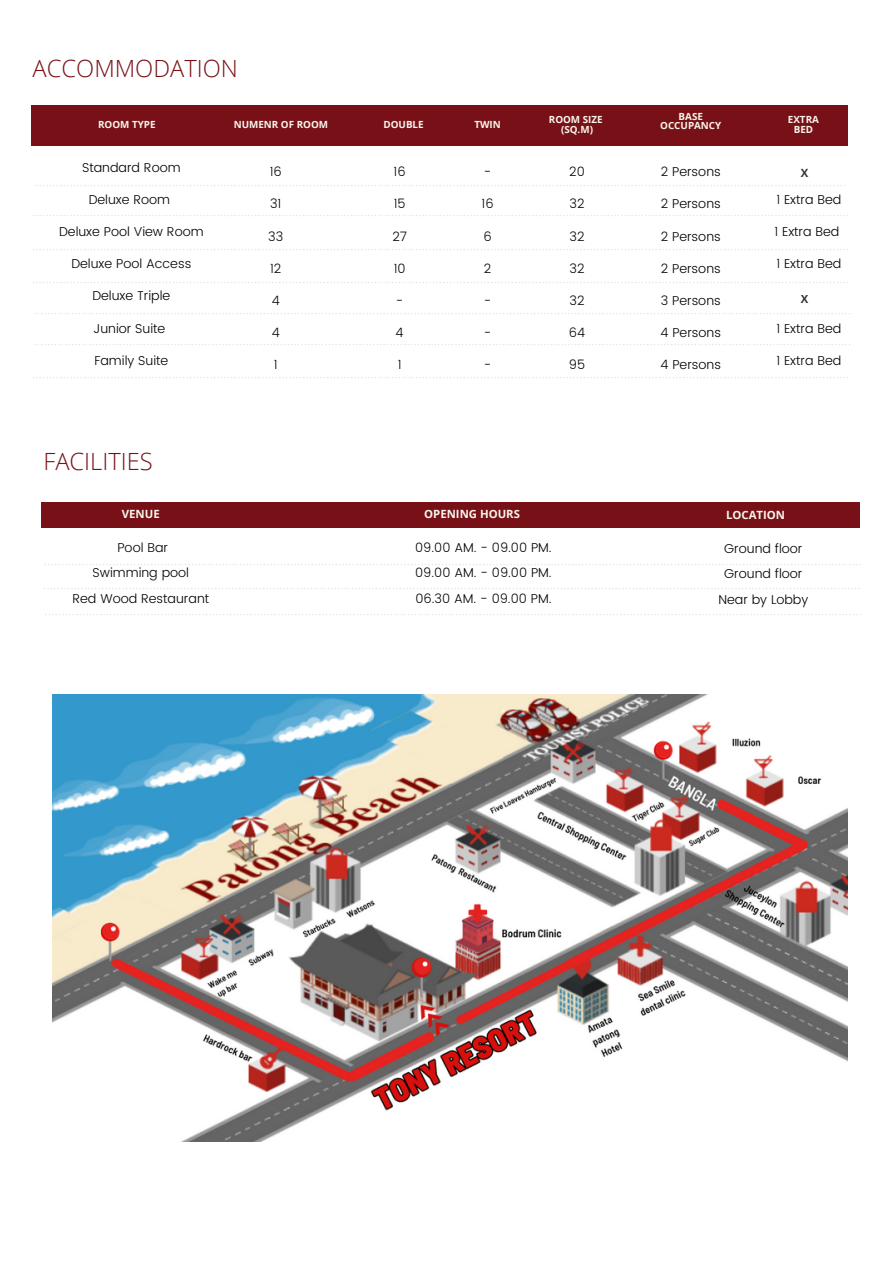
<style>
.page{position:relative;width:893px;height:1264px;background:#fff}
.page>*{position:absolute;margin:0;border:0;box-sizing:border-box;transform-origin:0 0}
.t1{font:300 23.7px "Open Sans";color:#771117}
.t2{font:300 14.4px "Open Sans";color:#dcdee6}
.t3{font:300 12.9px "Poppins";color:#000}
.t4{font:700 11.4px "Open Sans";color:#f9f5eb}
.t5{font:700 11.4px "Open Sans";color:#000}
.t6{font:700 9.9px "Open Sans";color:#f9f5eb}
</style>
<div class="page">
<div style="left:31px;top:105px;width:816px;height:41px;background:#771117"></div>
<div style="left:41px;top:502px;width:819px;height:25px;background:#771117"></div>
<img style="left:53px;top:694px;width:794px;height:447px">
<p class="t1" style="left:33px;top:52px;width:207px">ACCOMMODATION</p>
<p class="t6" style="left:98px;top:117px;width:59px">ROOM TYPE</p>
<p class="t6" style="left:234px;top:117px;width:96px">NUMENR OF ROOM</p>
<p class="t6" style="left:383px;top:117px;width:42px">DOUBLE</p>
<p class="t6" style="left:474px;top:117px;width:28px">TWIN</p>
<p class="t6" style="left:549px;top:112px;width:55px">ROOM SIZE</p>
<p class="t6" style="left:561px;top:122px;width:33px">(SQ.M)</p>
<p class="t6" style="left:678px;top:109px;width:26px">BASE</p>
<p class="t6" style="left:660px;top:119px;width:63px">OCCUPANCY</p>
<p class="t6" style="left:787px;top:112px;width:33px">EXTRA</p>
<p class="t6" style="left:793px;top:122px;width:21px">BED</p>
<p class="t3" style="left:82px;top:160px;width:100px">Standard Room</p>
<p class="t3" style="left:89px;top:192px;width:83px">Deluxe Room</p>
<p class="t3" style="left:59px;top:224px;width:146px">Deluxe Pool View Room</p>
<p class="t3" style="left:71px;top:256px;width:121px">Deluxe Pool Access</p>
<p class="t3" style="left:92px;top:288px;width:79px">Deluxe Triple</p>
<p class="t3" style="left:93px;top:320px;width:73px">Junior Suite</p>
<p class="t3" style="left:94px;top:352px;width:75px">Family Suite</p>
<p class="t3" style="left:270px;top:164px;width:14px">16</p>
<p class="t3" style="left:270px;top:196px;width:13px">31</p>
<p class="t3" style="left:268px;top:228px;width:17px">33</p>
<p class="t3" style="left:270px;top:260px;width:13px">12</p>
<p class="t3" style="left:272px;top:293px;width:9px">4</p>
<p class="t3" style="left:272px;top:325px;width:9px">4</p>
<p class="t3" style="left:274px;top:357px;width:5px">1</p>
<p class="t3" style="left:393px;top:164px;width:14px">16</p>
<p class="t3" style="left:393px;top:196px;width:13px">15</p>
<p class="t3" style="left:392px;top:228px;width:16px">27</p>
<p class="t3" style="left:393px;top:260px;width:13px">10</p>
<p class="t3" style="left:396px;top:293px;width:9px">-</p>
<p class="t3" style="left:395px;top:325px;width:9px">4</p>
<p class="t3" style="left:398px;top:357px;width:5px">1</p>
<p class="t3" style="left:569px;top:164px;width:17px">20</p>
<p class="t3" style="left:569px;top:196px;width:16px">32</p>
<p class="t3" style="left:569px;top:228px;width:16px">32</p>
<p class="t3" style="left:569px;top:260px;width:16px">32</p>
<p class="t3" style="left:569px;top:293px;width:16px">32</p>
<p class="t3" style="left:569px;top:325px;width:18px">64</p>
<p class="t3" style="left:569px;top:357px;width:18px">95</p>
<p class="t3" style="left:660px;top:164px;width:61px">2 Persons</p>
<p class="t3" style="left:660px;top:196px;width:61px">2 Persons</p>
<p class="t3" style="left:660px;top:228px;width:61px">2 Persons</p>
<p class="t3" style="left:660px;top:260px;width:61px">2 Persons</p>
<p class="t3" style="left:660px;top:293px;width:62px">3 Persons</p>
<p class="t3" style="left:660px;top:325px;width:62px">4 Persons</p>
<p class="t3" style="left:660px;top:357px;width:62px">4 Persons</p>
<p class="t5" style="left:800px;top:165px;width:9px">X</p>
<p class="t3" style="left:484px;top:164px;width:9px">-</p>
<p class="t3" style="left:481px;top:196px;width:14px">16</p>
<p class="t3" style="left:483px;top:228px;width:10px">6</p>
<p class="t3" style="left:484px;top:260px;width:9px">2</p>
<p class="t3" style="left:484px;top:293px;width:9px">-</p>
<p class="t3" style="left:484px;top:325px;width:9px">-</p>
<p class="t3" style="left:484px;top:357px;width:9px">-</p>
<p class="t2" style="left:35px;top:171px;width:812px">.............................................................................................................................................................................................................................................</p>
<p class="t2" style="left:32px;top:200px;width:819px">...............................................................................................................................................................................................................................................</p>
<p class="t2" style="left:32px;top:235px;width:819px">...............................................................................................................................................................................................................................................</p>
<p class="t2" style="left:32px;top:268px;width:819px">...............................................................................................................................................................................................................................................</p>
<p class="t3" style="left:776px;top:192px;width:66px">1 Extra Bed</p>
<p class="t3" style="left:774px;top:224px;width:66px">1 Extra Bed</p>
<p class="t3" style="left:776px;top:256px;width:66px">1 Extra Bed</p>
<p class="t5" style="left:800px;top:291px;width:9px">X</p>
<p class="t2" style="left:33px;top:298px;width:819px">...............................................................................................................................................................................................................................................</p>
<p class="t2" style="left:33px;top:329px;width:819px">...............................................................................................................................................................................................................................................</p>
<p class="t2" style="left:32px;top:362px;width:819px">...............................................................................................................................................................................................................................................</p>
<p class="t3" style="left:776px;top:320px;width:66px">1 Extra Bed</p>
<p class="t3" style="left:776px;top:352px;width:66px">1 Extra Bed</p>
<p class="t1" style="left:43px;top:445px;width:111px">FACILITIES</p>
<p class="t4" style="left:122px;top:505px;width:39px">VENUE</p>
<p class="t4" style="left:424px;top:505px;width:97px">OPENING HOURS</p>
<p class="t4" style="left:726px;top:506px;width:60px">LOCATION</p>
<p class="t3" style="left:415px;top:539px;width:138px">09.00 AM. - 09.00 PM.</p>
<p class="t3" style="left:415px;top:565px;width:138px">09.00 AM. - 09.00 PM.</p>
<p class="t3" style="left:415px;top:591px;width:138px">06.30 AM. - 09.00 PM.</p>
<p class="t3" style="left:117px;top:539px;width:52px">Pool Bar</p>
<p class="t3" style="left:93px;top:565px;width:98px">Swimming pool</p>
<p class="t3" style="left:72px;top:591px;width:138px">Red Wood Restaurant</p>
<p class="t3" style="left:724px;top:540px;width:80px">Ground floor</p>
<p class="t3" style="left:724px;top:566px;width:80px">Ground floor</p>
<p class="t3" style="left:718px;top:592px;width:91px">Near by Lobby</p>
<p class="t2" style="left:44px;top:549px;width:819px">...............................................................................................................................................................................................................................................</p>
<p class="t2" style="left:43px;top:574px;width:819px">...............................................................................................................................................................................................................................................</p>
<p class="t2" style="left:44px;top:599px;width:819px">...............................................................................................................................................................................................................................................</p>
</div>
